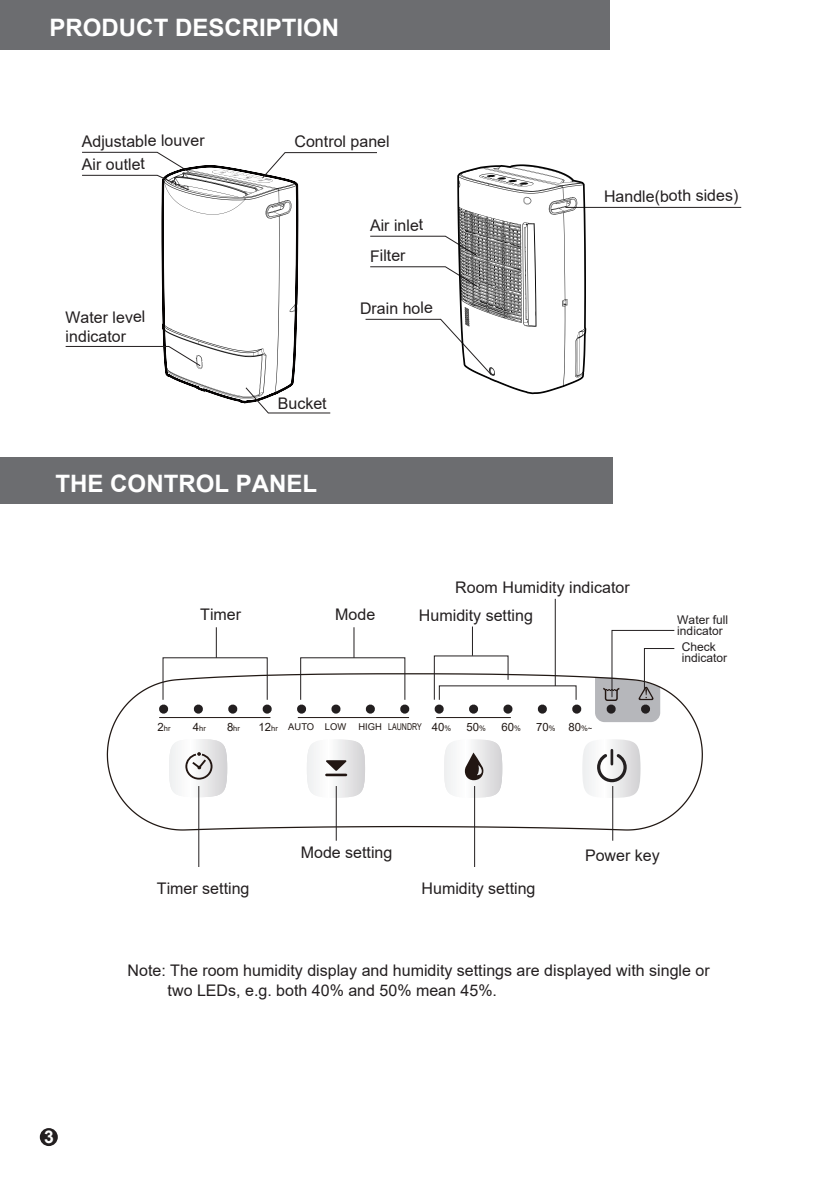
<style>
.page{position:relative;width:823px;height:1191px;background:#fff}
.page>*{position:absolute;margin:0;border:0;box-sizing:border-box;transform-origin:0 0}
.t1{font:700 24px "Arial";color:#fff}
.t2{font:700 17.6px "Arial";color:#fff}
.t3{font:16px/19px "Arial";color:#231f20}
.t4{font:12px/11.2px "Arial";color:#231f20}
.t5{font:11.4px "Arial";color:#211814}
.t6{font:9.4px "Arial";color:#211814}
.t7{font:7.6px "Arial";color:#211814}
.s1{font-size:11.4px}
.s2{font-size:7.6px}
</style>
<div class="page">
<svg style="left:106px;top:672px;width:597px;height:159px"></svg>
<svg style="left:192px;top:703px;width:12px;height:10px"></svg>
<svg style="left:227px;top:703px;width:11px;height:10px"></svg>
<svg style="left:158px;top:703px;width:11px;height:10px"></svg>
<svg style="left:261px;top:703px;width:12px;height:10px"></svg>
<svg style="left:296px;top:703px;width:11px;height:10px"></svg>
<svg style="left:330px;top:703px;width:11px;height:10px"></svg>
<svg style="left:364px;top:703px;width:12px;height:10px"></svg>
<svg style="left:536px;top:703px;width:11px;height:10px"></svg>
<svg style="left:570px;top:703px;width:12px;height:10px"></svg>
<svg style="left:399px;top:703px;width:11px;height:10px"></svg>
<svg style="left:582px;top:739px;width:58px;height:60px"></svg>
<hr style="left:610px;top:749px;width:3px;height:16px;background:#231f20">
<svg style="left:169px;top:739px;width:58px;height:58px"></svg>
<svg style="left:306px;top:739px;width:59px;height:58px"></svg>
<hr style="left:325px;top:773px;width:22px;height:3px;background:#221612">
<svg style="left:444px;top:739px;width:58px;height:58px"></svg>
<hr style="left:436px;top:717px;width:74px;height:1px;background:#211814">
<hr style="left:297px;top:717px;width:112px;height:1px;background:#211814">
<hr style="left:159px;top:717px;width:111px;height:1px;background:#211814">
<div style="left:0;top:0;width:609px;height:50px;background:#6c6d70"></div>
<div style="left:0;top:457px;width:612px;height:47px;background:#6c6d70"></div>
<div style="left:40px;top:1128px;width:18px;height:18px;background:#231f20;border-radius:50%"></div>
<hr style="left:565px;top:207px;width:175px;height:1px;background:#231f20">
<hr style="left:612px;top:786px;width:1px;height:54px;background:#231f20">
<hr style="left:216px;top:627px;width:1px;height:31px;background:#231f20">
<hr style="left:198px;top:786px;width:1px;height:81px;background:#231f20">
<hr style="left:335px;top:786px;width:1px;height:54px;background:#231f20">
<hr style="left:474px;top:786px;width:1px;height:81px;background:#231f20">
<svg style="left:594px;top:629px;width:81px;height:93px"></svg>
<hr style="left:353px;top:627px;width:1px;height:31px;background:#231f20">
<hr style="left:554px;top:599px;width:1px;height:87px;background:#231f20">
<svg style="left:433px;top:626px;width:80px;height:87px"></svg>
<svg style="left:65px;top:152px;width:521px;height:261px"></svg>
<h1 class="t1" style="left:49px;top:11px;width:291px">PRODUCT DESCRIPTION</h1>
<p class="t3" style="left:81px;top:132px;width:124px;rotate:-1deg">Adjustable louver</p>
<p class="t3" style="left:81px;top:155px;width:65px;rotate:-1deg">Air outlet</p>
<p class="t3" style="left:65px;top:308px;width:82px;rotate:-1deg">Water level indicator</p>
<p class="t3" style="left:294px;top:131px;width:97px">Control panel</p>
<p class="t3" style="left:369px;top:210px;width:55px;line-height:30.4px;rotate:-1deg">Air inlet<br>Filter</p>
<p class="t3" style="left:277px;top:394px;width:50px">Bucket</p>
<p class="t3" style="left:359px;top:299px;width:74px;rotate:-1deg">Drain hole</p>
<h1 class="t1" style="left:55px;top:467px;width:263px">THE CONTROL PANEL</h1>
<p class="t3" style="left:603px;top:187px;width:136px;rotate:-1deg">Handle(both sides)</p>
<p class="t3" style="left:455px;top:578px;width:176px">Room Humidity indicator</p>
<p class="t3" style="left:200px;top:605px;width:42px">Timer</p>
<p class="t3" style="left:335px;top:605px;width:42px">Mode</p>
<p class="t3" style="left:419px;top:605px;width:115px">Humidity setting</p>
<p class="t7" style="left:157px;top:723px;width:15px"><span class="s1">2</span>hr</p>
<p class="t7" style="left:193px;top:723px;width:15px"><span class="s1">4</span>hr</p>
<p class="t7" style="left:227px;top:723px;width:15px"><span class="s1">8</span>hr</p>
<p class="t6" style="left:258px;top:720px;width:89px"><span class="s1">12</span><span class="s2">hr</span> AUTO LOW</p>
<p class="t6" style="left:358px;top:720px;width:94px">HIGH LAUNDRY <span class="s1">40</span><span class="s2">%</span></p>
<p class="t5" style="left:466px;top:719px;width:21px">50<span class="s2">%</span></p>
<p class="t5" style="left:501px;top:719px;width:21px">60<span class="s2">%</span></p>
<p class="t5" style="left:536px;top:719px;width:58px">70<span class="s2">%</span> 80<span class="s2">%~</span></p>
<p class="t4" style="left:677px;top:613px;width:52px">Water full indicator</p>
<p class="t4" style="left:681px;top:641px;width:47px">Check indicator</p>
<p class="t3" style="left:300px;top:842px;width:93px">Mode setting</p>
<p class="t3" style="left:157px;top:879px;width:94px">Timer setting</p>
<p class="t3" style="left:421px;top:879px;width:115px">Humidity setting</p>
<p class="t3" style="left:584px;top:845px;width:76px">Power key</p>
<p class="t2" style="left:44px;top:1124px;width:11px">3</p>
<p class="t3" style="left:167px;top:961px;width:543px;text-indent:-40px">Note: The room humidity display and humidity settings are displayed with single or two LEDs, e.g. both 40% and 50% mean 45%.</p>
</div>
